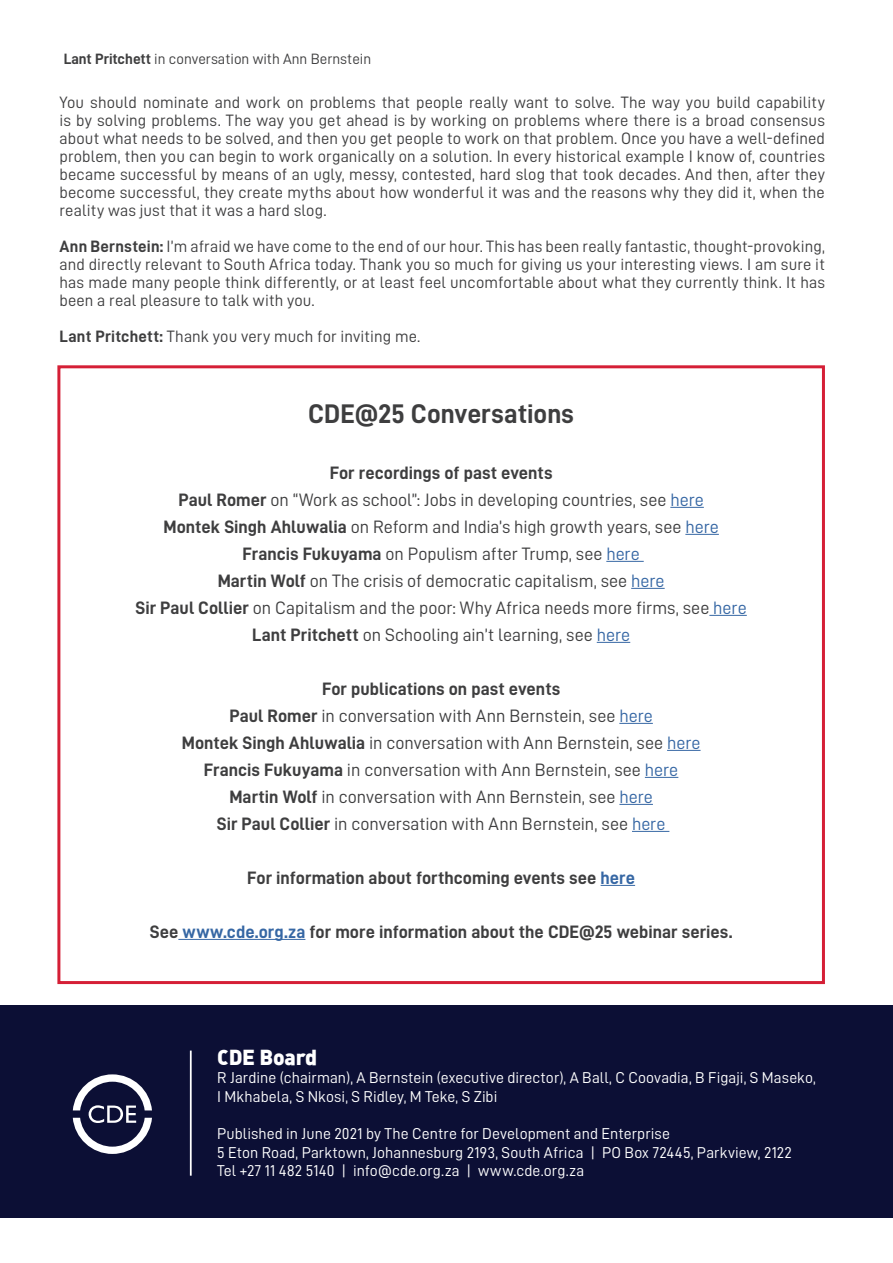
<style>
.page{position:relative;width:893px;height:1263px;background:#fff}
.page>*{position:absolute;margin:0;border:0;box-sizing:border-box;transform-origin:0 0}
.CDE_Body{font:27px "D DIN Bold";color:#3e3e3f}
.t1{font:21.3px "DIN Black Alternate";letter-spacing:-.01em;color:#fff}
.CDE_Body-2{font:18px "D DIN";color:#3e3e3f}
.CDE_Body-3{font:18px "D DIN Bold";color:#3e3e3f}
.CDE_Body-4{font:16.5px/18px "D DIN";letter-spacing:.01em;color:#3e3e3f;text-align:justify}
.CDE_Body-5{font:15.75px "D DIN";letter-spacing:.005em;color:#fff}
.t2{font:15px "D DIN";color:#3e3e3f}
.s1{font-family:"D DIN Bold"}
.s2{color:#3667a4}
</style>
<div class="page">
<svg style="left:67px;top:1217px;width:19px;height:1px"></svg>
<div style="left:57px;top:365px;width:768px;height:619px;border:3px solid #d51f36"></div>
<hr style="left:670px;top:507px;width:34px;height:1px;background:#3667a4">
<hr style="left:685px;top:534px;width:34px;height:1px;background:#3667a4">
<hr style="left:606px;top:561px;width:38px;height:1px;background:#3667a4">
<hr style="left:631px;top:588px;width:34px;height:1px;background:#3667a4">
<hr style="left:709px;top:615px;width:38px;height:1px;background:#3667a4">
<hr style="left:597px;top:642px;width:33px;height:1px;background:#3667a4">
<hr style="left:619px;top:723px;width:34px;height:1px;background:#3667a4">
<hr style="left:667px;top:750px;width:34px;height:1px;background:#3667a4">
<hr style="left:645px;top:777px;width:33px;height:1px;background:#3667a4">
<hr style="left:619px;top:804px;width:34px;height:1px;background:#3667a4">
<hr style="left:632px;top:831px;width:37px;height:1px;background:#3667a4">
<hr style="left:601px;top:885px;width:34px;height:1px;background:#3667a4">
<hr style="left:178px;top:939px;width:127px;height:1px;background:#3667a4">
<div style="left:0;top:1005px;width:893px;height:212px;background:#0c0f35"></div>
<hr style="left:190px;top:1050px;width:2px;height:126px;background:#fff">
<svg style="left:73px;top:1074px;width:79px;height:80px"></svg>
<p class="t2" style="left:64px;top:51px;width:309px"><span class="s1">Lant Pritchett</span> in conversation with Ann Bernstein</p>
<p class="CDE_Body-4" style="left:60px;top:93px;width:767px">You should nominate and work on problems that people really want to solve. The way you build capability is by solving problems. The way you get ahead is by working on problems where there is a broad consensus about what needs to be solved, and then you get people to work on that problem. Once you have a well-defined problem, then you can begin to work organically on a solution. In every historical example I know of, countries became successful by means of an ugly, messy, contested, hard slog that took decades. And then, after they become successful, they create myths about how wonderful it was and the reasons why they did it, when the reality was just that it was a hard slog.</p>
<p class="CDE_Body-4" style="left:60px;top:237px;width:767px"><span class="s1">Ann Bernstein:</span> I’m afraid we have come to the end of our hour. This has been really fantastic, thought-provoking, and directly relevant to South Africa today. Thank you so much for giving us your interesting views. I am sure it has made many people think differently, or at least feel uncomfortable about what they currently think. It has been a real pleasure to talk with you.</p>
<p class="CDE_Body-4" style="left:60px;top:327px;width:362px"><span class="s1">Lant Pritchett:</span> Thank you very much for inviting me.</p>
<p class="CDE_Body" style="left:308px;top:399px;width:267px">CDE@25 Conversations</p>
<p class="CDE_Body-3" style="left:330px;top:462px;width:224px">For recordings of past events</p>
<p class="CDE_Body-2" style="left:179px;top:489px;width:527px"><span class="s1">Paul Romer</span> on “Work as school”: Jobs in developing countries, see <span class="s2">here</span></p>
<p class="CDE_Body-2" style="left:163px;top:516px;width:557px"><span class="s1">Montek Singh Ahluwalia</span> on Reform and India’s high growth years, see <span class="s2">here</span></p>
<p class="CDE_Body-2" style="left:243px;top:543px;width:399px"><span class="s1">Francis Fukuyama</span> on Populism after Trump, see <span class="s2">here</span></p>
<p class="CDE_Body-2" style="left:218px;top:570px;width:448px"><span class="s1">Martin Wolf</span> on The crisis of democratic capitalism, see <span class="s2">here</span></p>
<p class="CDE_Body-2" style="left:136px;top:597px;width:613px"><span class="s1">Sir Paul Collier</span> on Capitalism and the poor: Why Africa needs more firms, see <span class="s2">here</span></p>
<p class="CDE_Body-2" style="left:252px;top:624px;width:380px"><span class="s1">Lant Pritchett</span> on Schooling ain’t learning, see <span class="s2">here</span></p>
<p class="CDE_Body-3" style="left:322px;top:678px;width:240px">For publications on past events</p>
<p class="CDE_Body-2" style="left:229px;top:705px;width:425px"><span class="s1">Paul Romer</span> in conversation with Ann Bernstein, see <span class="s2">here</span></p>
<p class="CDE_Body-2" style="left:182px;top:732px;width:520px"><span class="s1">Montek Singh Ahluwalia</span> in conversation with Ann Bernstein, see <span class="s2">here</span></p>
<p class="CDE_Body-2" style="left:204px;top:759px;width:476px"><span class="s1">Francis Fukuyama</span> in conversation with Ann Bernstein, see <span class="s2">here</span></p>
<p class="CDE_Body-2" style="left:229px;top:786px;width:425px"><span class="s1">Martin Wolf</span> in conversation with Ann Bernstein, see <span class="s2">here</span></p>
<p class="CDE_Body-2" style="left:217px;top:813px;width:450px"><span class="s1">Sir Paul Collier</span> in conversation with Ann Bernstein, see <span class="s2">here</span></p>
<p class="CDE_Body-3" style="left:247px;top:867px;width:389px">For information about forthcoming events see <span class="s2">here</span></p>
<p class="CDE_Body-3" style="left:150px;top:921px;width:584px">See <span class="s2">www.cde.org.za</span> for more information about the CDE@25 webinar series.</p>
<p class="t1" style="left:217px;top:1043px;width:101px">CDE Board</p>
<p class="CDE_Body-5" style="left:217px;top:1069px;width:600px">R Jardine (chairman), A Bernstein (executive director), A Ball, C Coovadia, B Figaji, S Maseko,</p>
<p class="CDE_Body-5" style="left:217px;top:1088px;width:282px">I Mkhabela, S Nkosi, S Ridley, M Teke, S Zibi</p>
<p class="CDE_Body-5" style="left:217px;top:1125px;width:454px">Published in June 2021 by The Centre for Development and Enterprise</p>
<p class="CDE_Body-5" style="left:217px;top:1144px;width:576px">5 Eton Road, Parktown, Johannesburg 2193, South Africa | PO Box 72445, Parkview, 2122</p>
<p class="CDE_Body-5" style="left:217px;top:1162px;width:368px">Tel +27 11 482 5140 | info@cde.org.za | www.cde.org.za</p>
</div>
